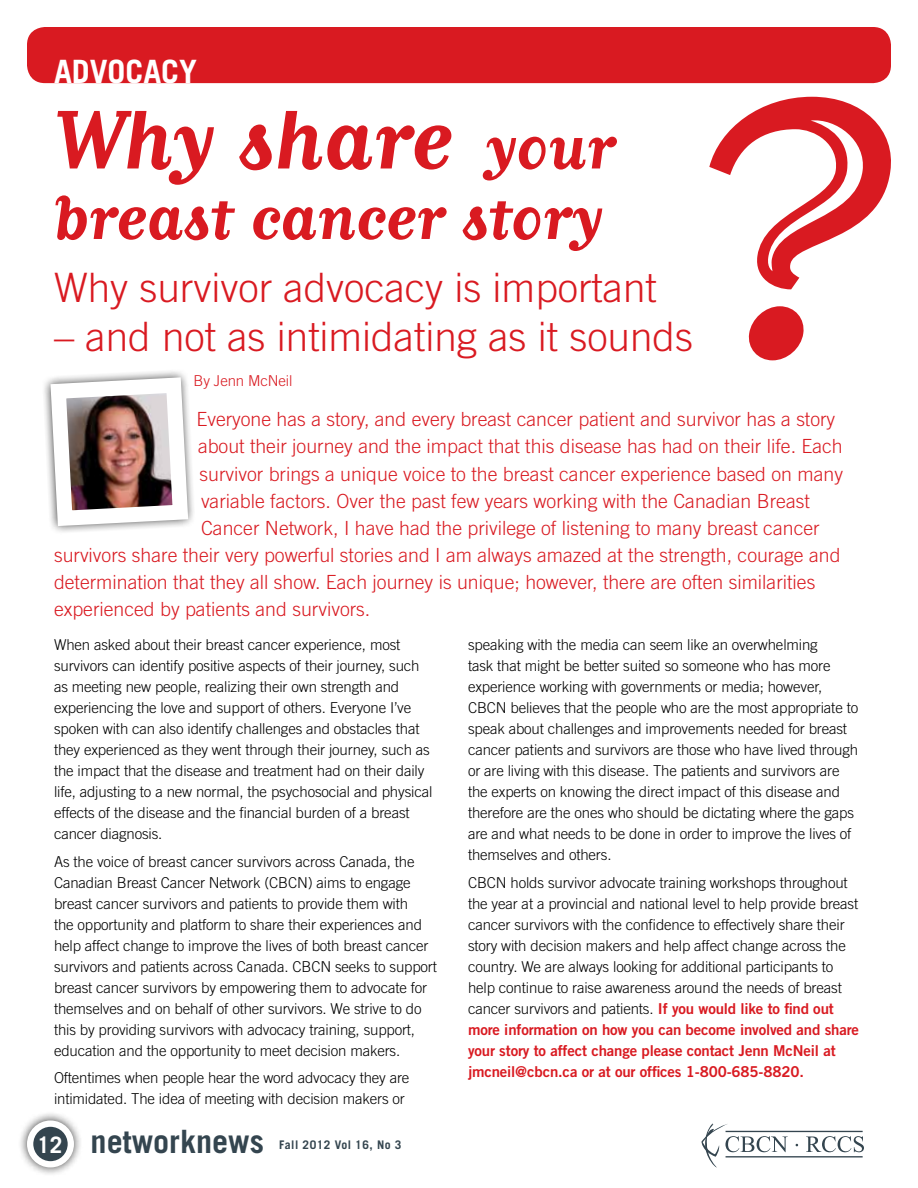
<style>
.page{position:relative;width:918px;height:1188px;background:#fff}
.page>*{position:absolute;margin:0;border:0;box-sizing:border-box;transform-origin:0 0}
.t1{font:700 97.5px "Matrix Script";color:#d91a21}
.t2{font:700 72px "Matrix Script";color:#d91a21}
.t3{font:300 40.5px "Trade Gothic";color:#d91a21}
.t4{font:700 32.1px "Trade Gothic";color:#34454f}
.t5{font:700 32.1px "Trade Gothic";color:#fff}
.t6{font:700 22.65px "Trade Gothic";color:#fff}
.t7{font:300 19.5px "Trade Gothic";color:#d91a21}
.t8{font:300 15px/21px "Trade Gothic";letter-spacing:-.01em;color:#000}
.t9{font:15px/21px "Trade Gothic Bold Two";letter-spacing:-.01em;color:#d91a21}
.t10{font:300 15px "Trade Gothic";letter-spacing:-.01em;color:#d91a21}
.t11{font:700 11.85px "Trade Gothic";letter-spacing:.04em;color:#34454f}
.s1{font-size:72px}
.s2{font-family:"Trade Gothic Bold Two";font-weight:400;color:#d91a21}
</style>
<div class="page">
<div style="left:27px;top:27px;width:864px;height:56px;background:#d91a21;border-radius:18px"></div>
<hr style="left:726px;top:1131px;width:137px;height:1px;background:#34454f">
<hr style="left:726px;top:1156px;width:137px;height:1px;background:#34454f">
<svg style="left:806px;top:1136px;width:58px;height:16px"></svg>
<svg style="left:701px;top:1123px;width:87px;height:45px"></svg>
<div style="left:18px;top:1111px;width:66px;height:66px;background:#000;opacity:.75"></div>
<svg style="left:30px;top:1124px;width:41px;height:40px"></svg>
<div style="left:27px;top:1120px;width:47px;height:47px;border:6px solid #fff;border-radius:50%"></div>
<svg style="left:709px;top:97px;width:182px;height:263px"></svg>
<svg style="left:44px;top:371px;width:150px;height:161px"></svg>
<h3 class="t5" style="left:54px;top:52px;width:37px">Advocacy</h3>
<h1 class="t1" style="left:54px;top:91px;width:562px">Why share <span class="s1">your</span></h1>
<h2 class="t2" style="left:54px;top:182px;width:550px">breast cancer story</h2>
<h3 class="t3" style="left:54px;top:264px;width:604px">Why survivor advocacy is important</h3>
<h3 class="t3" style="left:54px;top:313px;width:641px">– and not as intimidating as it sounds</h3>
<p class="t10" style="left:194px;top:372px;width:100px">By Jenn McNeil</p>
<h3 class="t7" style="left:196px;top:408px;width:640px">Everyone has a story, and every breast cancer patient and survivor has a story</h3>
<h3 class="t7" style="left:198px;top:435px;width:646px">about their journey and the impact that this disease has had on their life. Each</h3>
<h3 class="t7" style="left:200px;top:462px;width:645px">survivor brings a unique voice to the breast cancer experience based on many</h3>
<h3 class="t7" style="left:201px;top:489px;width:610px">variable factors. Over the past few years working with the Canadian Breast</h3>
<h3 class="t7" style="left:201px;top:516px;width:620px">Cancer Network, I have had the privilege of listening to many breast cancer</h3>
<h3 class="t7" style="left:54px;top:543px;width:788px">survivors share their very powerful stories and I am always amazed at the strength, courage and</h3>
<h3 class="t7" style="left:54px;top:570px;width:763px">determination that they all show. Each journey is unique; however, there are often similarities</h3>
<h3 class="t7" style="left:54px;top:597px;width:318px">experienced by patients and survivors.</h3>
<p class="t8" style="left:54px;top:634px;width:380px">When asked about their breast cancer experience, most survivors can identify positive aspects of their journey, such as meeting new people, realizing their own strength and experiencing the love and support of others. Everyone I’ve spoken with can also identify challenges and obstacles that they experienced as they went through their journey, such as the impact that the disease and treatment had on their daily life, adjusting to a new normal, the psychosocial and physical effects of the disease and the financial burden of a breast cancer diagnosis.</p>
<p class="t8" style="left:54px;top:851px;width:384px">As the voice of breast cancer survivors across Canada, the Canadian Breast Cancer Network (CBCN) aims to engage breast cancer survivors and patients to provide them with<br>the opportunity and platform to share their experiences and help affect change to improve the lives of both breast cancer survivors and patients across Canada. CBCN seeks to support breast cancer survivors by empowering them to advocate for themselves and on behalf of other survivors. We strive to do this by providing survivors with advocacy training, support, education and the opportunity to meet decision makers.</p>
<p class="t8" style="left:54px;top:1067px;width:357px">Oftentimes when people hear the word advocacy they are intimidated. The idea of meeting with decision makers or</p>
<p class="t8" style="left:468px;top:634px;width:392px">speaking with the media can seem like an overwhelming<br>task that might be better suited so someone who has more experience working with governments or media; however, CBCN believes that the people who are the most appropriate to speak about challenges and improvements needed for breast cancer patients and survivors are those who have lived through or are living with this disease. The patients and survivors are the experts on knowing the direct impact of this disease and therefore are the ones who should be dictating where the gaps are and what needs to be done in order to improve the lives of themselves and others.</p>
<p class="t8" style="left:468px;top:872px;width:392px">CBCN holds survivor advocate training workshops throughout the year at a provincial and national level to help provide breast cancer survivors with the confidence to effectively share their story with decision makers and help affect change across the country. We are always looking for additional participants to help continue to raise awareness around the needs of breast cancer survivors and patients. <span class="s2">If you would like to find out</span></p>
<p class="t9" style="left:468px;top:1019px;width:393px">more information on how you can become involved and share your story to affect change please contact Jenn McNeil at jmcneil@cbcn.ca or at our offices 1-800-685-8820.</p>
<h3 class="t6" style="left:37px;top:1131px;width:27px">12</h3>
<h3 class="t4" style="left:91px;top:1122px;width:175px">networknews</h3>
<p class="t11" style="left:279px;top:1137px;width:124px">Fall 2012 Vol 16, No 3</p>
</div>
